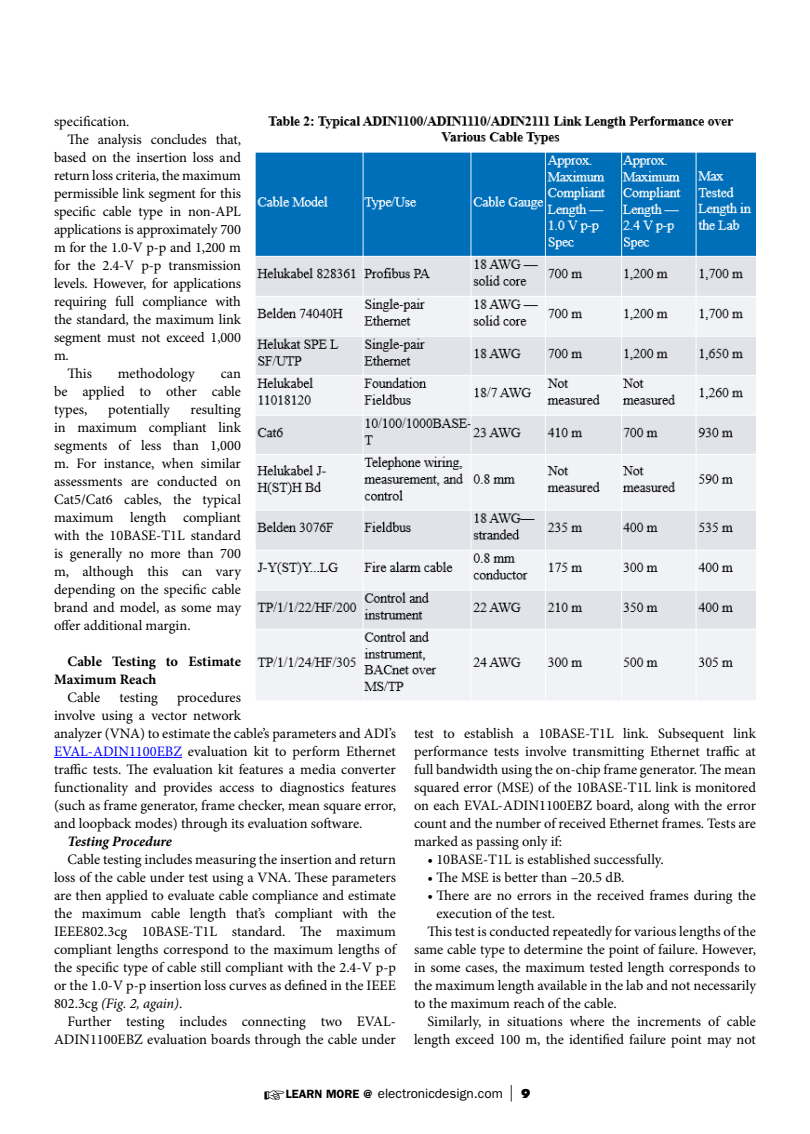
<style>
.page{position:relative;width:810px;height:1134px;background:#fff}
.page>*{position:absolute;margin:0;border:0;box-sizing:border-box;transform-origin:0 0}
.t1{font:14.4px/18px "Minion Pro";letter-spacing:-.005em;color:#000;text-align:justify}
.t2{font:700 14.4px/18px "Minion Pro";color:#000}
.t3{font:italic 700 14.4px "Minion Pro";letter-spacing:-.005em;color:#000}
.t4{font:13.5px "ITC Franklin Gothic Std";color:#000}
.s1{color:#00f}
.s2{font-style:italic}
.s3{font-weight:600;font-size:12px}
.s4{font-family:"Futura Std";font-weight:300;font-size:16.5px}
.s5{font-family:"Futura Std";font-weight:800;font-size:12px}
</style>
<div class="page">
<hr style="left:54px;top:757px;width:128px;height:1px;background:#00f">
<img style="left:255px;top:116px;width:501px;height:584px">
<p class="t1" style="left:54px;top:113px;width:77px">specification.</p>
<p class="t1" style="left:67px;top:131px;width:175px">The analysis concludes that,</p>
<p class="t1" style="left:54px;top:149px;width:188px">based on the insertion loss and</p>
<p class="t1" style="left:54px;top:167px;width:188px">return loss criteria, the maximum</p>
<p class="t1" style="left:54px;top:185px;width:189px">permissible link segment for this</p>
<p class="t1" style="left:54px;top:203px;width:189px">specific cable type in non-APL</p>
<p class="t1" style="left:54px;top:221px;width:188px">applications is approximately 700</p>
<p class="t1" style="left:54px;top:239px;width:188px">m for the 1.0-V p-p and 1,200 m</p>
<p class="t1" style="left:54px;top:257px;width:189px">for the 2.4-V p-p transmission</p>
<p class="t1" style="left:54px;top:275px;width:188px">levels. However, for applications</p>
<p class="t1" style="left:54px;top:293px;width:188px">requiring full compliance with</p>
<p class="t1" style="left:54px;top:311px;width:189px">the standard, the maximum link</p>
<p class="t1" style="left:54px;top:329px;width:188px">segment must not exceed 1,000</p>
<p class="t1" style="left:54px;top:347px;width:16px">m.</p>
<p class="t1" style="left:67px;top:365px;width:26px">This</p>
<p class="t1" style="left:118px;top:365px;width:78px">methodology</p>
<p class="t1" style="left:54px;top:365px;width:188px;text-indent:167px">can be applied to other cable types,</p>
<p class="t1" style="left:54px;top:401px;width:189px;text-indent:137px">resulting in maximum compliant link segments of less than 1,000 m. For instance, when similar assessments are conducted on Cat5/Cat6 cables, the typical maximum length compliant with the 10BASE-T1L standard is generally no more than 700 m, although this can vary depending on the specific cable brand and model, as some may offer additional margin.</p>
<p class="t2" style="left:54px;top:653px;width:188px;text-indent:13px">Cable Testing to Estimate<br>Maximum Reach</p>
<p class="t1" style="left:67px;top:689px;width:34px">Cable</p>
<p class="t1" style="left:120px;top:689px;width:40px">testing</p>
<p class="t1" style="left:108px;top:401px;width:63px">potentially</p>
<p class="t1" style="left:54px;top:689px;width:343px;text-align:left;text-indent:123px">procedures<br>involve using a vector network<br>analyzer (VNA) to estimate the cable’s parameters and ADI’s <span class="s1">EVAL-ADIN1100EBZ</span> evaluation kit to perform Ethernet traffic tests. The evaluation kit features a media converter functionality and provides access to diagnostics features (such as frame generator, frame checker, mean square error, and loopback modes) through its evaluation software.</p>
<p class="t3" style="left:67px;top:833px;width:106px">Testing Procedure</p>
<p class="t1" style="left:54px;top:851px;width:344px;text-indent:13px">Cable testing includes measuring the insertion and return loss of the cable under test using a VNA. These parameters are then applied to evaluate cable compliance and estimate the maximum cable length that’s compliant with the IEEE802.3cg 10BASE-T1L standard. The maximum compliant lengths correspond to the maximum lengths of the specific type of cable still compliant with the 2.4-V p-p or the 1.0-V p-p insertion loss curves as defined in the IEEE 802.3cg <span class="s2">(Fig. 2, again)</span>.</p>
<p class="t1" style="left:54px;top:1013px;width:344px;text-align:right">Further testing includes connecting two EVAL-<br>ADIN1100EBZ evaluation boards through the cable under</p>
<p class="t1" style="left:414px;top:725px;width:344px">test to establish a 10BASE-T1L link. Subsequent link performance tests involve transmitting Ethernet traffic at full bandwidth using the on-chip frame generator. The mean squared error (MSE) of the 10BASE-T1L link is monitored on each EVAL-ADIN1100EBZ board, along with the error count and the number of received Ethernet frames. Tests are marked as passing only if:</p>
<p class="t1" style="left:427px;top:851px;width:238px">• 10BASE-T1L is established successfully.</p>
<p class="t1" style="left:427px;top:869px;width:199px">• The MSE is better than –20.5 dB.</p>
<p class="t1" style="left:427px;top:887px;width:330px">• There are no errors in the received frames during the</p>
<p class="t1" style="left:436px;top:905px;width:120px">execution of the test.</p>
<p class="t1" style="left:427px;top:923px;width:330px">This test is conducted repeatedly for various lengths of the</p>
<p class="t1" style="left:414px;top:941px;width:344px">same cable type to determine the point of failure. However,</p>
<p class="t1" style="left:414px;top:959px;width:343px">in some cases, the maximum tested length corresponds to</p>
<p class="t1" style="left:414px;top:977px;width:344px">the maximum length available in the lab and not necessarily</p>
<p class="t1" style="left:414px;top:995px;width:204px">to the maximum reach of the cable.</p>
<p class="t1" style="left:427px;top:1013px;width:330px">Similarly, in situations where the increments of cable</p>
<p class="t1" style="left:414px;top:1031px;width:343px">length exceed 100 m, the identified failure point may not</p>
<p class="t4" style="left:264px;top:1086px;width:268px">☞<span class="s3">LEARN MORE @</span> electronicdesign.com <span class="s4">|</span> <span class="s5">9</span></p>
</div>
